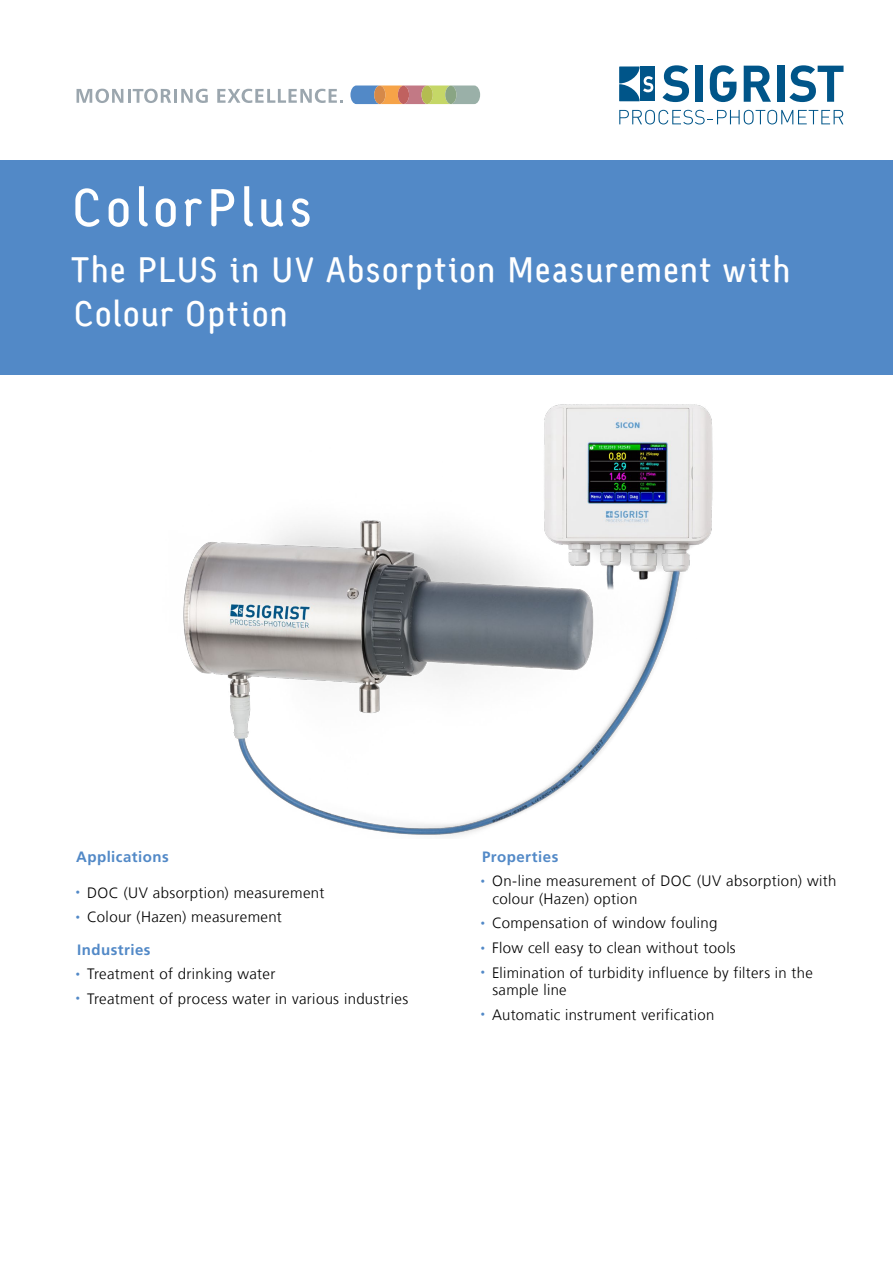
<style>
.page{position:relative;width:893px;height:1263px;background:#fff}
.page>*{position:absolute;margin:0;border:0;box-sizing:border-box;transform-origin:0 0}
.Titel{font:54px "Sgiv 1 Medium CAP Snum";letter-spacing:.095em;color:#fff}
.Untertitel{font:36px/43.2px "Sgiv 1 Medium CAP Snum";letter-spacing:.045em;color:#fff}
.Grundtext{font:300 15px/17.2px "Frutiger LT Com";letter-spacing:.025em;color:#000}
.Untertitel-2{font:700 15px "Frutiger LT Com";letter-spacing:.03em;color:#5289c7}
.s1{color:#5289c7}
</style>
<div class="page">
<div style="left:0;top:160px;width:893px;height:214px;background:#5289c7"></div>
<svg style="left:77px;top:89px;width:94px;height:14px"></svg>
<hr style="left:174px;top:89px;width:3px;height:14px;background:#9ba6ae">
<svg style="left:181px;top:89px;width:27px;height:14px"></svg>
<svg style="left:217px;top:89px;width:125px;height:14px"></svg>
<svg style="left:350px;top:86px;width:130px;height:18px;background:#ad9f86"></svg>
<div style="left:445px;top:86px;width:11px;height:18px;background:#89a584;border-radius:50%"></div>
<img style="left:183px;top:404px;width:530px;height:432px">
<svg style="left:662px;top:65px;width:27px;height:37px"></svg>
<div style="left:696px;top:66px;width:7px;height:36px;background:#005589"></div>
<svg style="left:710px;top:65px;width:26px;height:37px"></svg>
<svg style="left:744px;top:66px;width:27px;height:36px"></svg>
<div style="left:777px;top:66px;width:7px;height:36px;background:#005589"></div>
<svg style="left:789px;top:65px;width:54px;height:37px"></svg>
<svg style="left:619px;top:110px;width:224px;height:14px"></svg>
<div style="left:640px;top:67px;width:15px;height:34px;background:#005589"></div>
<svg style="left:619px;top:67px;width:34px;height:34px"></svg>
<p class="Titel" style="left:72px;top:179px;width:240px">ColorPlus</p>
<p class="Untertitel" style="left:71px;top:249px;width:720px">The PLUS in UV Absorption Measurement with<br>Colour Option</p>
<p class="Untertitel-2" style="left:76px;top:848px;width:94px">Applications</p>
<p class="Grundtext" style="left:75px;top:884px;width:250px"><span class="s1">•</span> DOC (UV absorption) measurement</p>
<p class="Grundtext" style="left:75px;top:909px;width:208px"><span class="s1">•</span> Colour (Hazen) measurement</p>
<p class="Untertitel-2" style="left:77px;top:940px;width:75px">Industries</p>
<p class="Grundtext" style="left:75px;top:965px;width:201px"><span class="s1">•</span> Treatment of drinking water</p>
<p class="Grundtext" style="left:75px;top:990px;width:334px"><span class="s1">•</span> Treatment of process water in various industries</p>
<p class="Untertitel-2" style="left:482px;top:848px;width:78px">Properties</p>
<p class="Grundtext" style="left:493px;top:873px;width:345px;text-indent:-12px"><span class="s1">•</span> On-line measurement of DOC (UV absorption) with colour (Hazen) option</p>
<p class="Grundtext" style="left:480px;top:915px;width:239px"><span class="s1">•</span> Compensation of window fouling</p>
<p class="Grundtext" style="left:480px;top:939px;width:257px"><span class="s1">•</span> Flow cell easy to clean without tools</p>
<p class="Grundtext" style="left:492px;top:964px;width:322px;text-indent:-12px"><span class="s1">•</span> Elimination of turbidity influence by filters in the sample line</p>
<p class="Grundtext" style="left:480px;top:1006px;width:236px"><span class="s1">•</span> Automatic instrument verification</p>
</div>
